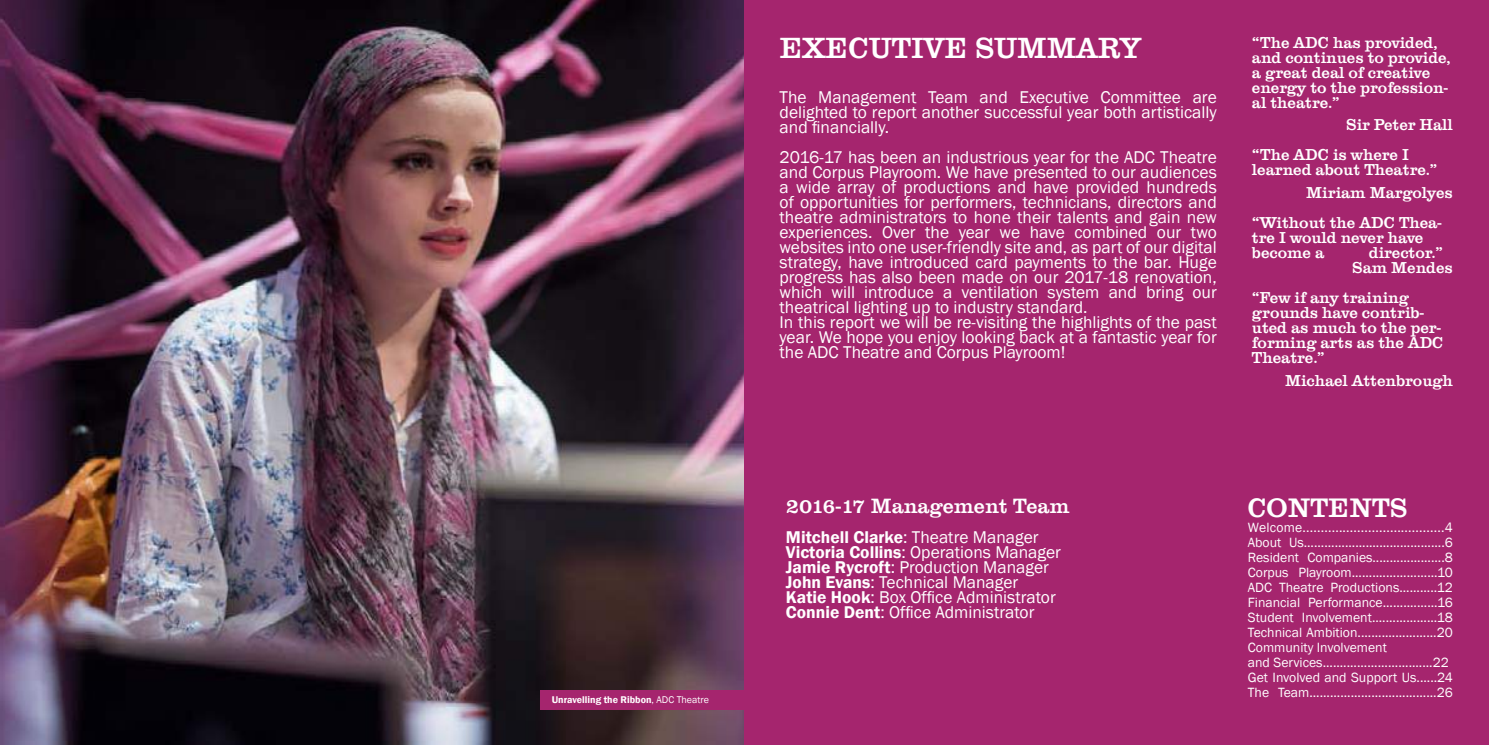
<style>
.page{position:relative;width:1489px;height:745px;background:#fff}
.page>*{position:absolute;margin:0;border:0;box-sizing:border-box;transform-origin:0 0}
.t1{font:500 30px "Clarendon T";color:#fff}
.t2{font:500 27.5px "Clarendon T";color:#fff}
.t3{font:500 21.25px "Clarendon T";color:#fff}
.t4{font:17.5px/15px "Franklin Gothic";color:#fff}
.t5{font:500 16.25px/15px "Clarendon T";color:#fff}
.t6{font:13.75px/15px "Franklin Gothic";color:#fff}
.t7{font:600 10px "Franklin Gothic";color:#fff}
.s1{font-weight:400}
.s2{font-weight:600}
</style>
<div class="page">
<img style="left:0;top:0;width:744px;height:744px">
<div style="left:539px;top:689px;width:205px;height:20px;background:#a5256e"></div>
<div style="left:744px;top:0;width:744px;height:744px;background:#a5256e"></div>
<p class="t7" style="left:551px;top:693px;width:159px">Unravelling the Ribbon<span class="s1">, ADC Theatre</span></p>
<h1 class="t1" style="left:779px;top:31px;width:363px">EXECUTIVE SUMMARY</h1>
<p class="t4" style="left:779px;top:90px;width:439px;text-align:justify">The Management Team and Executive Committee are delighted to report another successful year both artistically and financially.</p>
<p class="t4" style="left:779px;top:150px;width:439px">2016-17 has been an industrious year for the ADC Theatre and Corpus Playroom. We have presented to our audiences a wide array of productions and have provided hundreds of opportunities for performers, technicians, directors and theatre administrators to hone their talents and gain new experiences. Over the year we have combined our two websites into one user-friendly site and, as part of our digital strategy, have introduced card payments to the bar. Huge progress has also been made on our 2017-18 renovation, which will introduce a ventilation system and bring our theatrical lighting up to industry standard.<br>In this report we will be re-visiting the highlights of the past year. We hope you enjoy looking back at a fantastic year for the ADC Theatre and Corpus Playroom!</p>
<p class="t5" style="left:1251px;top:35px;width:200px">“The ADC has provided, and continues to provide, a great deal of creative energy to the profession&shy;al theatre.”</p>
<p class="t5" style="left:1251px;top:110px;width:202px;line-height:30px;text-indent:94px">Sir Peter Hall “The ADC is where I</p>
<p class="t5" style="left:1306px;top:159px;width:148px;line-height:22.5px;text-indent:-54px">learned about Theatre.”<br>Miriam Margolyes</p>
<p class="t5" style="left:1251px;top:215px;width:191px">“Without the ADC Thea&shy;tre I would never have become a</p>
<p class="t5" style="left:1352px;top:245px;width:102px;text-align:center">director.”<br>Sam Mendes</p>
<p class="t5" style="left:1251px;top:290px;width:193px">“Few if any training grounds have contrib&shy;uted as much to the per&shy;forming arts as the ADC<br>Theatre.”</p>
<p class="t5" style="left:1284px;top:372px;width:169px">Michael Attenbrough</p>
<p class="t3" style="left:786px;top:493px;width:285px">2016-17 Management Team</p>
<p class="t4" style="left:786px;top:529px;width:276px"><span class="s2">Mitchell Clarke</span>: Theatre Manager <span class="s2">Victoria Collins</span>: Operations Manager <span class="s2">Jamie Rycroft</span>: Production Manager <span class="s2">John Evans</span>: Technical Manager <span class="s2">Katie Hook</span>: Box Office Administrator <span class="s2">Connie Dent</span>: Office Administrator</p>
<h2 class="t2" style="left:1247px;top:492px;width:161px">CONTENTS</h2>
<p class="t6" style="left:1247px;top:519px;width:206px">Welcome.......................................4<br>About Us.........................................6<br>Resident Companies.....................8<br>Corpus Playroom.........................10<br>ADC Theatre Productions...........12<br>Financial Performance................16<br>Student Involvement...................18<br>Technical Ambition.......................20<br>Community Involvement<br>and Services................................22<br>Get Involved and Support Us......24<br>The Team.....................................26</p>
</div>
